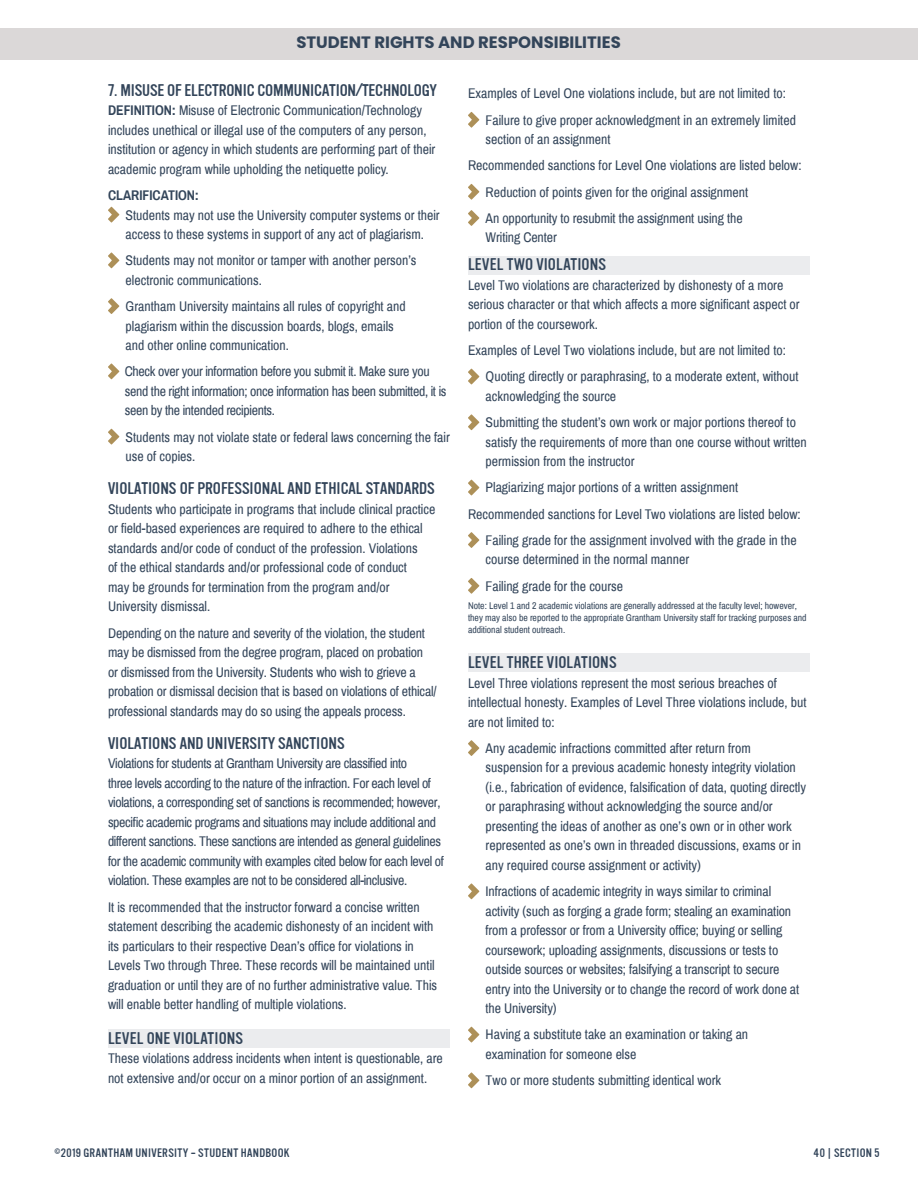
<style>
.page{position:relative;width:918px;height:1188px;background:#fff}
.page>*{position:absolute;margin:0;border:0;box-sizing:border-box;transform-origin:0 0}
.t1{font:16.5px "Vinyl";color:#33455a}
.t2{font:700 16.5px "Poppins";color:#33455a}
.t3{font:15px/19.5px "Pragati Narrow";color:#33455a}
.t4{font:15px/19.5px "Pragati Narrow";letter-spacing:-.02em;color:#33455a}
.t5{font:700 15px "Pragati Narrow";color:#33455a}
.t6{font:12px "Vinyl";letter-spacing:.03em;color:#33455a}
.t7{font:10.5px/12px "Pragati Narrow";color:#33455a}
.s1{font-weight:700}
</style>
<div class="page">
<div style="left:0;top:28px;width:918px;height:32px;background:#dbd8d8"></div>
<div style="left:108px;top:1029px;width:342px;height:19px;background:#ebecee"></div>
<svg style="left:108px;top:207px;width:11px;height:16px"></svg>
<svg style="left:108px;top:252px;width:11px;height:16px"></svg>
<svg style="left:108px;top:298px;width:11px;height:16px"></svg>
<svg style="left:108px;top:363px;width:11px;height:16px"></svg>
<svg style="left:108px;top:429px;width:11px;height:16px"></svg>
<div style="left:468px;top:256px;width:342px;height:18px;background:#ebecee"></div>
<div style="left:468px;top:653px;width:342px;height:19px;background:#ebecee"></div>
<svg style="left:468px;top:112px;width:11px;height:16px"></svg>
<svg style="left:468px;top:184px;width:11px;height:16px"></svg>
<svg style="left:468px;top:210px;width:11px;height:16px"></svg>
<svg style="left:468px;top:369px;width:11px;height:15px"></svg>
<svg style="left:468px;top:414px;width:11px;height:16px"></svg>
<svg style="left:468px;top:480px;width:11px;height:15px"></svg>
<svg style="left:468px;top:532px;width:11px;height:16px"></svg>
<svg style="left:468px;top:578px;width:11px;height:16px"></svg>
<svg style="left:468px;top:740px;width:11px;height:16px"></svg>
<svg style="left:468px;top:883px;width:11px;height:16px"></svg>
<svg style="left:468px;top:1027px;width:11px;height:16px"></svg>
<svg style="left:468px;top:1072px;width:11px;height:16px"></svg>
<p class="t2" style="left:296px;top:32px;width:326px">STUDENT RIGHTS AND RESPONSIBILITIES</p>
<p class="t1" style="left:108px;top:81px;width:330px">7. MISUSE OF ELECTRONIC COMMUNICATION/TECHNOLOGY</p>
<p class="t3" style="left:108px;top:100px;width:329px"><span class="s1">DEFINITION:</span> Misuse of Electronic Communication/Technology includes unethical or illegal use of the computers of any person, institution or agency in which students are performing part of their academic program while upholding the netiquette policy.</p>
<p class="t5" style="left:108px;top:186px;width:92px">CLARIFICATION:</p>
<p class="t3" style="left:126px;top:205px;width:316px">Students may not use the University computer systems or their access to these systems in support of any act of plagiarism.</p>
<p class="t3" style="left:126px;top:250px;width:292px">Students may not monitor or tamper with another person’s electronic communications.</p>
<p class="t3" style="left:126px;top:296px;width:282px">Grantham University maintains all rules of copyright and plagiarism within the discussion boards, blogs, emails and other online communication.</p>
<p class="t4" style="left:125px;top:361px;width:323px">Check over your information before you submit it. Make sure you send the right information; once information has been submitted, it is seen by the intended recipients.</p>
<p class="t3" style="left:126px;top:427px;width:326px">Students may not violate state or federal laws concerning the fair use of copies.</p>
<p class="t1" style="left:108px;top:480px;width:328px">VIOLATIONS OF PROFESSIONAL AND ETHICAL STANDARDS</p>
<p class="t3" style="left:108px;top:499px;width:329px">Students who participate in programs that include clinical practice or field-based experiences are required to adhere to the ethical standards and/or code of conduct of the profession. Violations<br>of the ethical standards and/or professional code of conduct<br>may be grounds for termination from the program and/or University dismissal.</p>
<p class="t3" style="left:108px;top:623px;width:330px">Depending on the nature and severity of the violation, the student may be dismissed from the degree program, placed on probation or dismissed from the University. Students who wish to grieve a probation or dismissal decision that is based on violations of ethical/ professional standards may do so using the appeals process.</p>
<p class="t1" style="left:108px;top:734px;width:238px">VIOLATIONS AND UNIVERSITY SANCTIONS</p>
<p class="t4" style="left:108px;top:753px;width:337px">Violations for students at Grantham University are classified into<br>three levels according to the nature of the infraction. For each level of violations, a corresponding set of sanctions is recommended; however, specific academic programs and situations may include additional and different sanctions. These sanctions are intended as general guidelines for the academic community with examples cited below for each level of violation. These examples are not to be considered all-inclusive.</p>
<p class="t3" style="left:108px;top:897px;width:331px">It is recommended that the instructor forward a concise written statement describing the academic dishonesty of an incident with its particulars to their respective Dean’s office for violations in Levels Two through Three. These records will be maintained until graduation or until they are of no further administrative value. This will enable better handling of multiple violations.</p>
<p class="t1" style="left:108px;top:1029px;width:137px">LEVEL ONE VIOLATIONS</p>
<p class="t3" style="left:108px;top:1048px;width:336px">These violations address incidents when intent is questionable, are not extensive and/or occur on a minor portion of an assignment.</p>
<p class="t3" style="left:486px;top:80px;width:312px;line-height:26.2px;text-indent:-18px">Examples of Level One violations include, but are not limited to:<br>Failure to give proper acknowledgment in an extremely limited</p>
<p class="t3" style="left:486px;top:129px;width:127px">section of an assignment</p>
<p class="t3" style="left:468px;top:155px;width:335px">Recommended sanctions for Level One violations are listed below:</p>
<p class="t3" style="left:486px;top:182px;width:264px">Reduction of points given for the original assignment</p>
<p class="t3" style="left:486px;top:208px;width:259px">An opportunity to resubmit the assignment using the</p>
<p class="t3" style="left:486px;top:227px;width:73px">Writing Center</p>
<p class="t1" style="left:468px;top:256px;width:140px">LEVEL TWO VIOLATIONS</p>
<p class="t3" style="left:468px;top:275px;width:333px">Level Two violations are characterized by dishonesty of a more serious character or that which affects a more significant aspect or portion of the coursework.</p>
<p class="t3" style="left:486px;top:337px;width:314px;line-height:26.2px;text-indent:-18px">Examples of Level Two violations include, but are not limited to:<br>Quoting directly or paraphrasing, to a moderate extent, without</p>
<p class="t3" style="left:486px;top:383px;width:312px;line-height:26.2px">acknowledging the source<br>Submitting the student’s own work or major portions thereof to</p>
<p class="t3" style="left:486px;top:432px;width:323px">satisfy the requirements of more than one course without written permission from the instructor</p>
<p class="t3" style="left:486px;top:477px;width:254px">Plagiarizing major portions of a written assignment</p>
<p class="t3" style="left:468px;top:504px;width:334px">Recommended sanctions for Level Two violations are listed below:</p>
<p class="t3" style="left:486px;top:530px;width:313px">Failing grade for the assignment involved with the grade in the</p>
<p class="t3" style="left:486px;top:546px;width:205px;line-height:26.2px">course determined in the normal manner<br>Failing grade for the course</p>
<p class="t7" style="left:468px;top:600px;width:340px">Note: Level 1 and 2 academic violations are generally addressed at the faculty level; however, they may also be reported to the appropriate Grantham University staff for tracking purposes and additional student outreach.</p>
<p class="t1" style="left:468px;top:653px;width:150px">LEVEL THREE VIOLATIONS</p>
<p class="t3" style="left:468px;top:673px;width:340px">Level Three violations represent the most serious breaches of intellectual honesty. Examples of Level Three violations include, but are not limited to:</p>
<p class="t3" style="left:486px;top:738px;width:322px">Any academic infractions committed after return from suspension for a previous academic honesty integrity violation (i.e., fabrication of evidence, falsification of data, quoting directly or paraphrasing without acknowledging the source and/or presenting the ideas of another as one’s own or in other work represented as one’s own in threaded discussions, exams or in any required course assignment or activity)</p>
<p class="t3" style="left:486px;top:881px;width:315px">Infractions of academic integrity in ways similar to criminal activity (such as forging a grade form; stealing an examination from a professor or from a University office; buying or selling coursework; uploading assignments, discussions or tests to outside sources or websites; falsifying a transcript to secure entry into the University or to change the record of work done at the University)</p>
<p class="t3" style="left:486px;top:1025px;width:264px">Having a substitute take an examination or taking an examination for someone else</p>
<p class="t3" style="left:486px;top:1070px;width:237px">Two or more students submitting identical work</p>
<p class="t6" style="left:54px;top:1146px;width:237px">©2019 GRANTHAM UNIVERSITY – STUDENT HANDBOOK</p>
<p class="t6" style="left:814px;top:1146px;width:67px">40 | SECTION 5</p>
</div>
